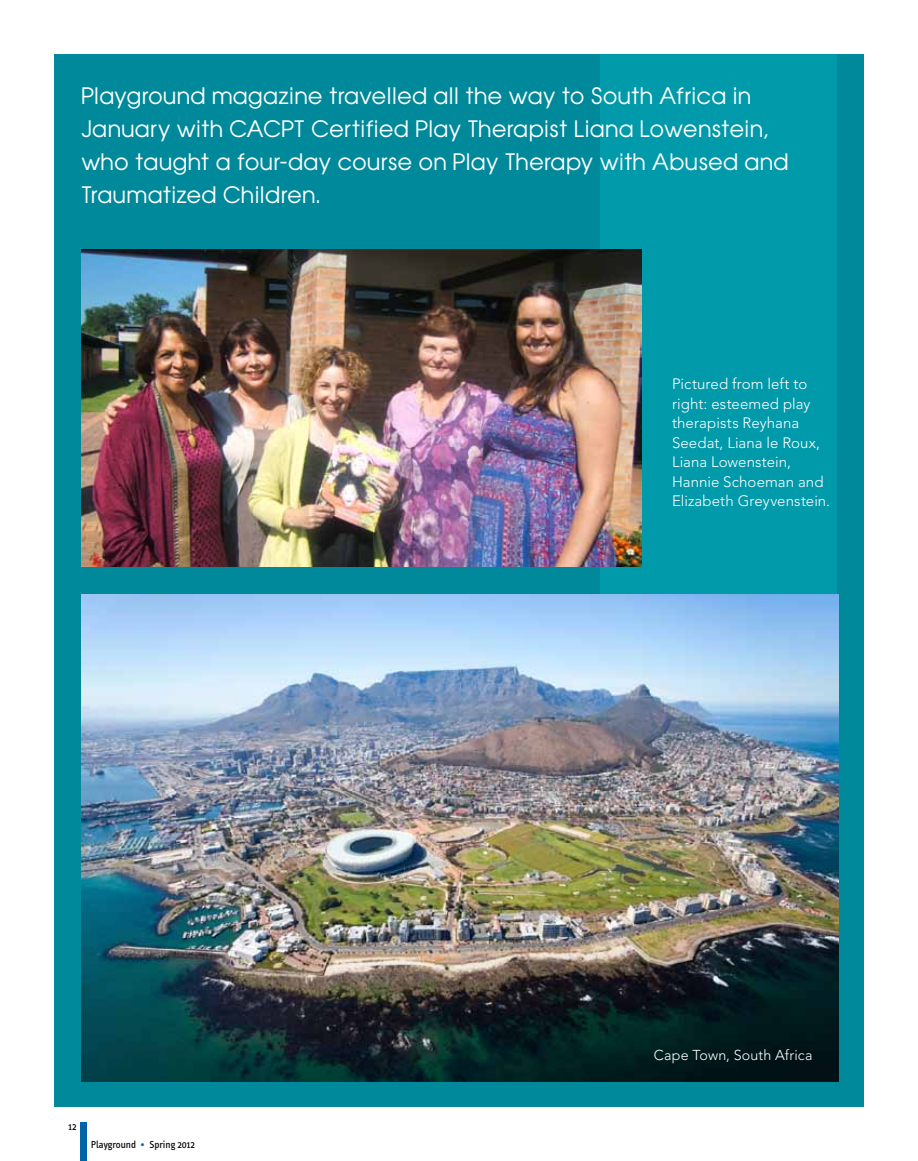
<style>
.page{position:relative;width:918px;height:1161px;background:#fff}
.page>*{position:absolute;margin:0;border:0;box-sizing:border-box;transform-origin:0 0}
.t1{font:21px/33px "Avant Garde";letter-spacing:.005em;color:#fff}
.t2{font:300 15px/19.5px "Avenir";letter-spacing:.005em;color:#fff}
.t3{font:300 14.25px "Avenir";letter-spacing:.015em;color:#fff}
.t4{font:10.5px "Info Text";color:#000}
.s1{color:#0064a6}
</style>
<div class="page">
<div style="left:81px;top:1122px;width:6px;height:39px;background:#0064a6"></div>
<div style="left:54px;top:54px;width:810px;height:1053px;background:#00899a"></div>
<div style="left:600px;top:54px;width:237px;height:1027px;background:#009aaa"></div>
<img style="left:81px;top:250px;width:560px;height:317px">
<img style="left:81px;top:594px;width:757px;height:487px">
<p class="t1" style="left:81px;top:79px;width:709px">Playground magazine travelled all the way to South Africa in January with CACPT Certified Play Therapist Liana Lowenstein, who taught a four-day course on Play Therapy with Abused and Traumatized Children.</p>
<p class="t2" style="left:672px;top:374px;width:160px">Pictured from left to right: esteemed play therapists Reyhana<br>Seedat, Liana le Roux,<br>Liana Lowenstein,<br>Hannie Schoeman and<br>Elizabeth Greyvenstein.</p>
<p class="t4" style="left:68px;top:1121px;width:10px">12</p>
<p class="t4" style="left:91px;top:1138px;width:105px">Playground <span class="s1">•</span> Spring 2012</p>
<p class="t3" style="left:654px;top:1046px;width:160px">Cape Town, South Africa</p>
</div>
